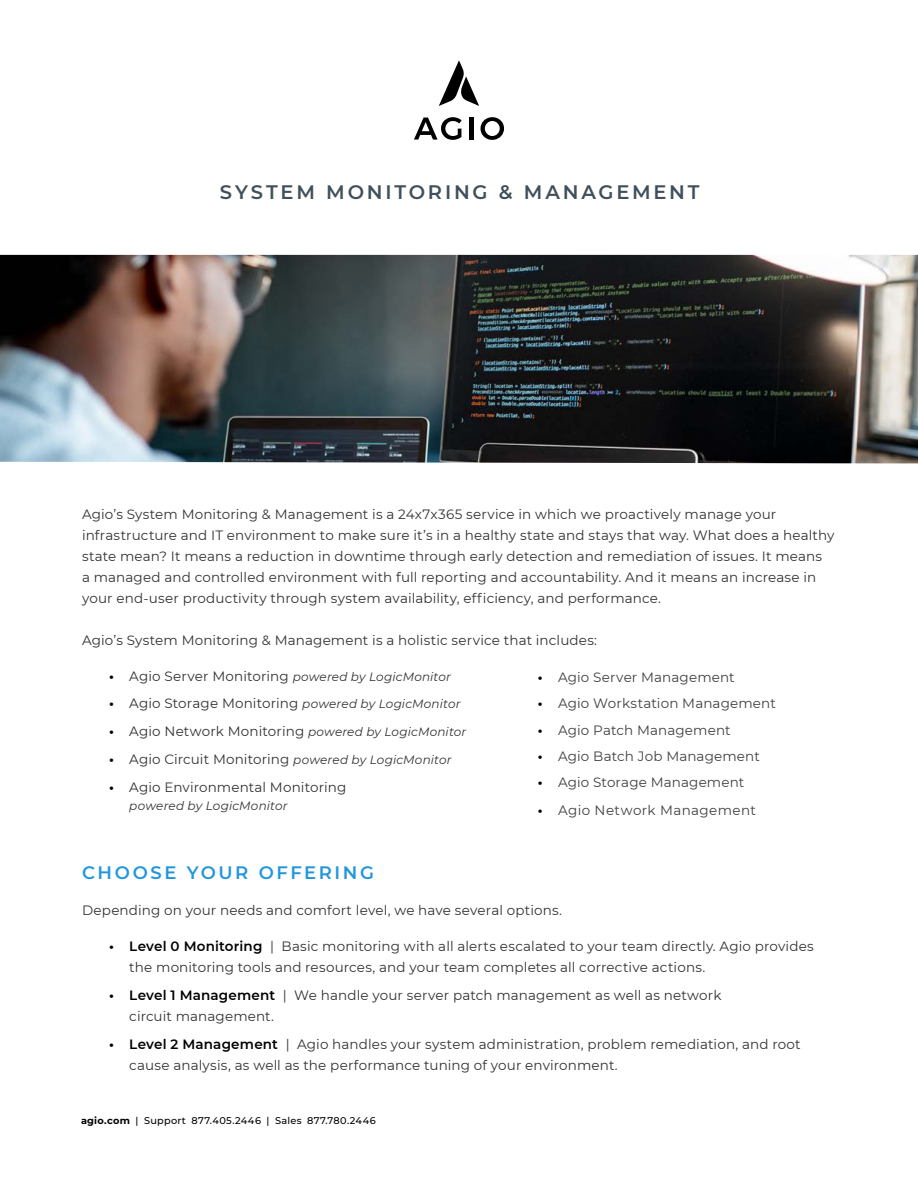
<style>
.page{position:relative;width:918px;height:1188px;background:#fff}
.page>*{position:absolute;margin:0;border:0;box-sizing:border-box;transform-origin:0 0}
.t1{font:600 19.5px "Montserrat";letter-spacing:.145em;color:#40505a}
.t2{font:600 18px "Montserrat";letter-spacing:.145em;color:#2296dd}
.t3{font:13.5px/21px "Montserrat";letter-spacing:.01em;color:#323232}
.t4{font:13.5px "Montserrat";letter-spacing:.01em;color:#414042}
.t5{font:13.5px "Montserrat";letter-spacing:.03em;color:#414042}
.t6{font:italic 12px "Montserrat";letter-spacing:.015em;color:#323232}
.t7{font:500 9.75px "Montserrat";letter-spacing:.035em;color:#000}
.s1{font-weight:700;font-style:normal;font-size:13.5px;color:#000}
.s2{font-style:normal;font-size:13.5px}
.s3{font-weight:700;color:#000}
.s4{font-style:italic;font-size:12px}
.s5{font-weight:600;color:#000}
.s6{font-weight:700}
</style>
<div class="page">
<img style="left:0;top:255px;width:918px;height:208px">
<svg style="left:481px;top:117px;width:23px;height:23px"></svg>
<svg style="left:439px;top:60px;width:40px;height:46px"></svg>
<svg style="left:414px;top:117px;width:48px;height:23px"></svg>
<div style="left:469px;top:117px;width:5px;height:23px;background:#000"></div>
<h1 class="t1" style="left:220px;top:178px;width:481px">SYSTEM MONITORING &amp; MANAGEMENT</h1>
<p class="t3" style="left:82px;top:503px;width:754px">Agio’s System Monitoring &amp; Management is a 24x7x365 service in which we proactively manage your infrastructure and IT environment to make sure it’s in a healthy state and stays that way. What does a healthy state mean? It means a reduction in downtime through early detection and remediation of issues. It means<br>a managed and controlled environment with full reporting and accountability. And it means an increase in your end-user productivity through system availability, efficiency, and performance.</p>
<p class="t3" style="left:82px;top:629px;width:517px">Agio’s System Monitoring &amp; Management is a holistic service that includes:</p>
<p class="t6" style="left:109px;top:668px;width:343px"><span class="s1">•</span> <span class="s2">Agio Server Monitoring</span> powered by LogicMonitor</p>
<p class="t3" style="left:109px;top:693px;width:353px"><span class="s3">•</span> Agio Storage Monitoring <span class="s4">powered by LogicMonitor</span></p>
<p class="t3" style="left:109px;top:720px;width:359px"><span class="s3">•</span> Agio Network Monitoring <span class="s4">powered by LogicMonitor</span></p>
<p class="t3" style="left:109px;top:748px;width:344px"><span class="s3">•</span> Agio Circuit Monitoring <span class="s4">powered by LogicMonitor</span></p>
<p class="t3" style="left:109px;top:776px;width:239px"><span class="s3">•</span> Agio Environmental Monitoring</p>
<p class="t6" style="left:129px;top:797px;width:160px">powered by LogicMonitor</p>
<p class="t4" style="left:538px;top:668px;width:198px"><span class="s3">•</span> Agio Server Management</p>
<p class="t4" style="left:538px;top:694px;width:240px"><span class="s3">•</span> Agio Workstation Management</p>
<p class="t4" style="left:538px;top:721px;width:194px"><span class="s3">•</span> Agio Patch Management</p>
<p class="t4" style="left:538px;top:747px;width:224px"><span class="s3">•</span> Agio Batch Job Management</p>
<p class="t4" style="left:538px;top:773px;width:208px"><span class="s3">•</span> Agio Storage Management</p>
<p class="t5" style="left:538px;top:801px;width:220px"><span class="s3">•</span> Agio Network Management</p>
<h2 class="t2" style="left:82px;top:860px;width:293px">CHOOSE YOUR OFFERING</h2>
<p class="t3" style="left:82px;top:900px;width:482px">Depending on your needs and comfort level, we have several options.</p>
<p class="t3" style="left:129px;top:936px;width:686px;text-indent:-20px"><span class="s3">•</span> <span class="s5">Level 0 Monitoring</span> | Basic monitoring with all alerts escalated to your team directly. Agio provides the monitoring tools and resources, and your team completes all corrective actions.</p>
<p class="t3" style="left:129px;top:984px;width:594px;text-indent:-20px"><span class="s3">•</span> <span class="s5">Level 1 Management</span> | We handle your server patch management as well as network circuit management.</p>
<p class="t3" style="left:129px;top:1033px;width:673px;text-indent:-20px"><span class="s3">•</span> <span class="s5">Level 2 Management</span> | Agio handles your system administration, problem remediation, and root cause analysis, as well as the performance tuning of your environment.</p>
<p class="t7" style="left:81px;top:1114px;width:296px"><span class="s6">agio.com</span> | Support 877.405.2446 | Sales 877.780.2446</p>
</div>
